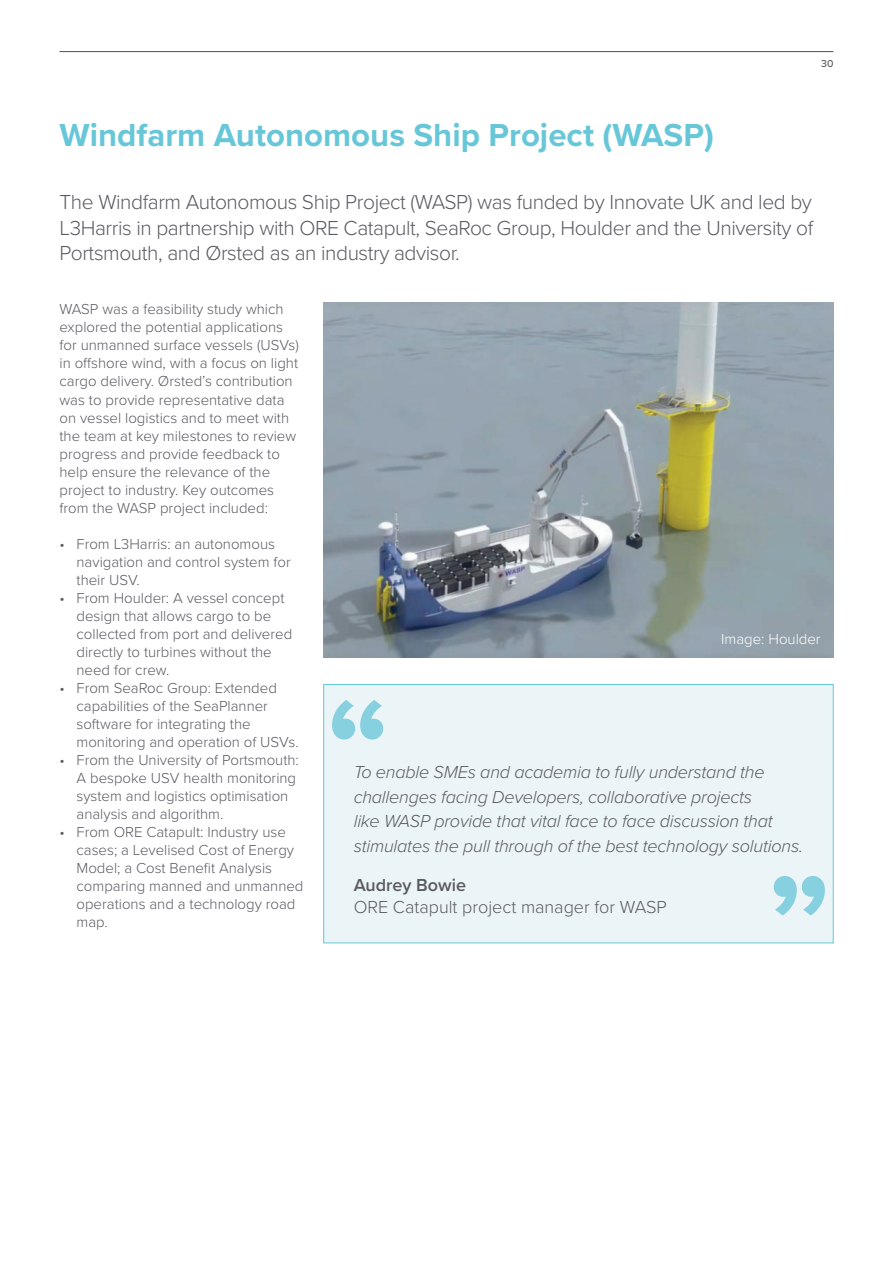
<style>
.page{position:relative;width:893px;height:1263px;background:#fff}
.page>*{position:absolute;margin:0;border:0;box-sizing:border-box;transform-origin:0 0}
.t1{font:700 138px "Proxima Nova";color:#87d0df}
.t2{font:700 33px "Proxima Nova";color:#67c7d9}
.t3{font:300 21px/25.2px "Proxima Nova";letter-spacing:-.02em;color:#5a5b61;text-align:justify}
.t4{font:italic 300 18px/24.6px "Proxima Nova";letter-spacing:-.01em;color:#5a5b61}
.t5{font:300 18px/21.6px "Proxima Nova";color:#5a5b61}
.t6{font:300 15px/18px "Proxima Nova";color:#5a5b61}
.t7{font:300 15px "Proxima Nova";color:#fff}
.t8{font:500 10.5px "Proxima Nova";color:#5a5b61}
.s1{font-weight:600}
</style>
<div class="page">
<hr style="left:60px;top:51px;width:773px;height:1px;background:#5a5b61">
<img style="left:323px;top:303px;width:510px;height:354px">
<div style="left:324px;top:684px;width:509px;height:259px;background:#ebf5f7"></div>
<div style="left:323px;top:684px;width:510px;height:259px;border:1px solid #67c7d9"></div>
<p class="t2" style="left:60px;top:110px;width:656px">Windfarm Autonomous Ship Project (WASP)</p>
<p class="t8" style="left:821px;top:56px;width:14px">30</p>
<p class="t3" style="left:60px;top:189px;width:755px">The Windfarm Autonomous Ship Project (WASP) was funded by Innovate UK and led by L3Harris in partnership with ORE Catapult, SeaRoc Group, Houlder and the University of Portsmouth, and Ørsted as an industry advisor.</p>
<p class="t6" style="left:60px;top:300px;width:241px">WASP was a feasibility study which explored the potential applications for unmanned surface vessels (USVs) in offshore wind, with a focus on light cargo delivery. Ørsted’s contribution was to provide representative data on vessel logistics and to meet with the team at key milestones to review progress and provide feedback to help ensure the relevance of the project to industry. Key outcomes from the WASP project included:</p>
<p class="t6" style="left:77px;top:534px;width:216px;text-indent:-17px">• From L3Harris: an autonomous navigation and control system for their USV.</p>
<p class="t6" style="left:77px;top:588px;width:217px;text-indent:-17px">• From Houlder: A vessel concept design that allows cargo to be collected from port and delivered directly to turbines without the need for crew.</p>
<p class="t6" style="left:77px;top:678px;width:224px;text-indent:-17px">• From SeaRoc Group: Extended capabilities of the SeaPlanner software for integrating the monitoring and operation of USVs.</p>
<p class="t6" style="left:77px;top:750px;width:224px;text-indent:-17px">• From the University of Portsmouth:<br>A bespoke USV health monitoring system and logistics optimisation analysis and algorithm.</p>
<p class="t6" style="left:77px;top:822px;width:228px;text-indent:-17px">• From ORE Catapult: Industry use cases; a Levelised Cost of Energy<br>Model; a Cost Benefit Analysis comparing manned and unmanned operations and a technology road map.</p>
<p class="t1" style="left:326px;top:644px;width:65px">“</p>
<p class="t7" style="left:721px;top:628px;width:101px">Image: Houlder</p>
<p class="t4" style="left:354px;top:759px;width:451px">To enable SMEs and academia to fully understand the challenges facing Developers, collaborative projects<br>like WASP provide that vital face to face discussion that stimulates the pull through of the best technology solutions.</p>
<p class="t5" style="left:354px;top:873px;width:315px"><span class="s1">Audrey Bowie<br></span>ORE Catapult project manager for WASP</p>
<p class="t1" style="left:830px;top:971px;width:65px;rotate:-180deg">“</p>
</div>
